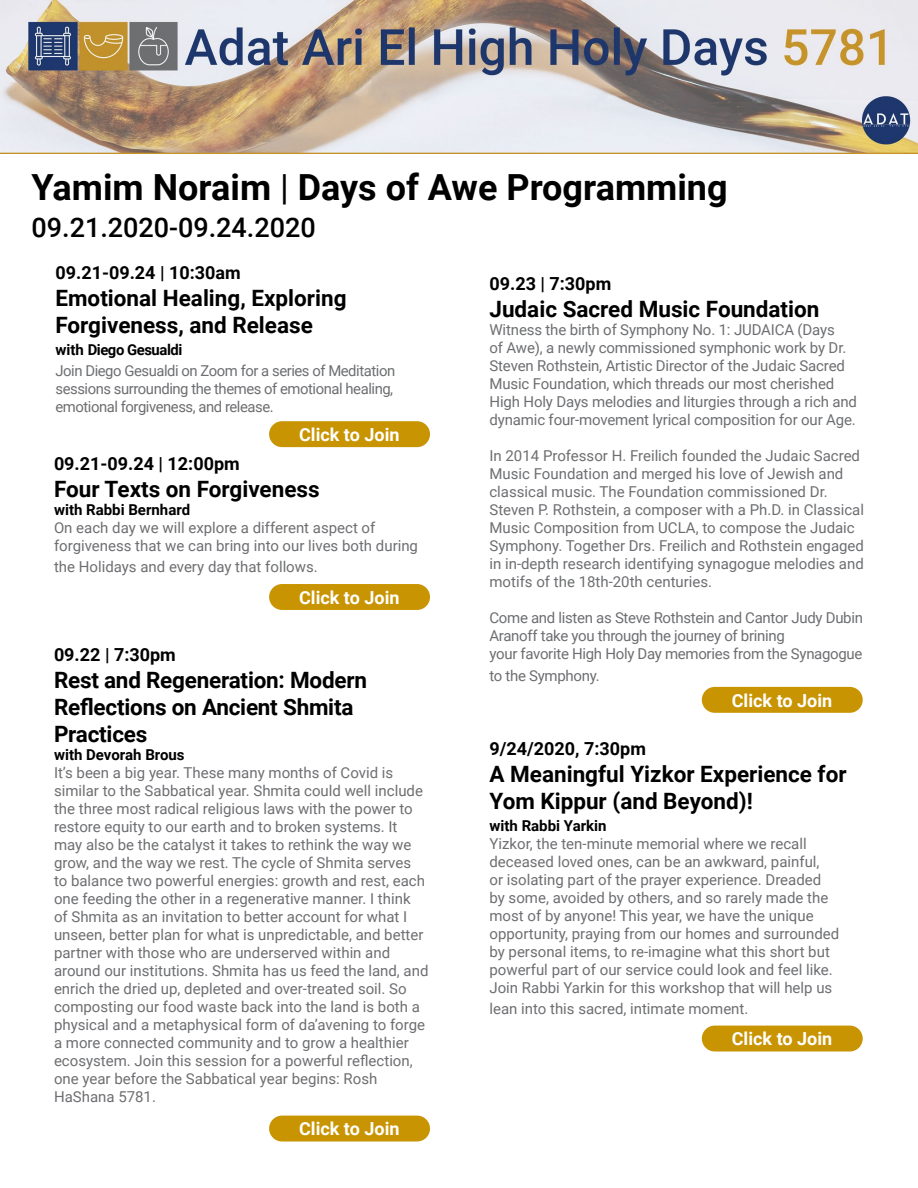
<style>
.page{position:relative;width:918px;height:1188px;background:#fff}
.page>*{position:absolute;margin:0;border:0;box-sizing:border-box;transform-origin:0 0}
.t1{font:700 36px "Roboto";color:#000}
.t2{font:500 27px "Roboto";color:#000}
.t3{font:700 22.5px/27px "Roboto";color:#000}
.t4{font:700 18px "Roboto";color:#000}
.t5{font:700 18px "Roboto";color:#fff}
.t6{font:15px/18px "Roboto";color:#6d6e71}
.t7{font:15px/18px "Roboto";letter-spacing:-.02em;color:#6d6e71}
.t8{font:15px/18.3px "Roboto";letter-spacing:-.03em;color:#6d6e71}
.t9{font:700 15px "Roboto";color:#000}
.t10{font:700 15px "Roboto";letter-spacing:-.03em;color:#000}
.s1{font-weight:400}
</style>
<div class="page">
<img style="left:0;top:0;width:918px;height:154px">
<div style="left:269px;top:421px;width:161px;height:26px;background:#c99401;border-radius:13px"></div>
<div style="left:702px;top:1026px;width:161px;height:26px;background:#c99401;border-radius:13px"></div>
<div style="left:702px;top:687px;width:161px;height:26px;background:#c99401;border-radius:13px"></div>
<div style="left:269px;top:584px;width:161px;height:26px;background:#c99401;border-radius:13px"></div>
<div style="left:269px;top:1116px;width:161px;height:26px;background:#c99401;border-radius:13px"></div>
<h1 class="t1" style="left:32px;top:162px;width:698px">Yamim Noraim <span class="s1">|</span> Days of Awe Programming</h1>
<h2 class="t2" style="left:32px;top:209px;width:286px">09.21.2020-09.24.2020</h2>
<p class="t4" style="left:56px;top:260px;width:187px">09.21-09.24 | 10:30am</p>
<h3 class="t3" style="left:56px;top:284px;width:293px">Emotional Healing, Exploring<br>Forgiveness, and Release</h3>
<p class="t10" style="left:56px;top:339px;width:128px">with Diego Gesualdi</p>
<p class="t8" style="left:56px;top:361px;width:341px">Join Diego Gesualdi on Zoom for a series of Meditation sessions surrounding the themes of emotional healing, emotional forgiveness, and release.</p>
<p class="t4" style="left:489px;top:271px;width:123px">09.23 | 7:30pm</p>
<h3 class="t3" style="left:489px;top:295px;width:332px">Judaic Sacred Music Foundation</h3>
<p class="t6" style="left:489px;top:320px;width:369px">Witness the birth of Symphony No. 1: JUDAICA (Days<br>of Awe), a newly commissioned symphonic work by Dr.<br>Steven Rothstein, Artistic Director of the Judaic Sacred Music Foundation, which threads our most cherished High Holy Days melodies and liturgies through a rich and dynamic four-movement lyrical composition for our Age.</p>
<p class="t6" style="left:489px;top:446px;width:376px">In 2014 Professor H. Freilich founded the Judaic Sacred Music Foundation and merged his love of Jewish and classical music. The Foundation commissioned Dr.<br>Steven P. Rothstein, a composer with a Ph.D. in Classical Music Composition from UCLA, to compose the Judaic Symphony. Together Drs. Freilich and Rothstein engaged in in-depth research identifying synagogue melodies and motifs of the 18th-20th centuries.</p>
<p class="t7" style="left:489px;top:608px;width:375px">Come and listen as Steve Rothstein and Cantor Judy Dubin<br>Aranoff take you through the journey of brining<br>your favorite High Holy Day memories from the Synagogue</p>
<p class="t7" style="left:489px;top:666px;width:112px">to the Symphony.</p>
<p class="t5" style="left:299px;top:422px;width:102px">Click to Join</p>
<p class="t4" style="left:54px;top:450px;width:187px">09.21-09.24 | 12:00pm</p>
<h3 class="t3" style="left:54px;top:474px;width:267px">Four Texts on Forgiveness</h3>
<p class="t9" style="left:54px;top:499px;width:138px">with Rabbi Bernhard</p>
<p class="t6" style="left:54px;top:518px;width:366px">On each day we will explore a different aspect of forgiveness that we can bring into our lives both during</p>
<p class="t6" style="left:54px;top:557px;width:265px">the Holidays and every day that follows.</p>
<p class="t5" style="left:299px;top:585px;width:102px">Click to Join</p>
<p class="t4" style="left:54px;top:642px;width:123px">09.22 | 7:30pm</p>
<h3 class="t3" style="left:54px;top:665px;width:315px">Rest and Regeneration: Modern<br>Reflections on Ancient Shmita<br>Practices</h3>
<p class="t9" style="left:54px;top:744px;width:132px">with Devorah Brous</p>
<p class="t6" style="left:54px;top:763px;width:376px">It’s been a big year. These many months of Covid is similar to the Sabbatical year. Shmita could well include the three most radical religious laws with the power to restore equity to our earth and to broken systems. It may also be the catalyst it takes to rethink the way we grow, and the way we rest. The cycle of Shmita serves<br>to balance two powerful energies: growth and rest, each one feeding the other in a regenerative manner. I think<br>of Shmita as an invitation to better account for what I unseen, better plan for what is unpredictable, and better partner with those who are underserved within and around our institutions. Shmita has us feed the land, and enrich the dried up, depleted and over-treated soil. So composting our food waste back into the land is both a physical and a metaphysical form of da’avening to forge a more connected community and to grow a healthier ecosystem. Join this session for a powerful reflection, one year before the Sabbatical year begins: Rosh HaShana 5781.</p>
<p class="t5" style="left:732px;top:688px;width:102px">Click to Join</p>
<p class="t4" style="left:489px;top:736px;width:158px">9/24/2020, 7:30pm</p>
<h3 class="t3" style="left:489px;top:760px;width:359px">A Meaningful Yizkor Experience for<br>Yom Kippur (and Beyond)!</h3>
<p class="t9" style="left:489px;top:815px;width:119px">with Rabbi Yarkin</p>
<p class="t6" style="left:489px;top:834px;width:351px">Yizkor, the ten-minute memorial where we recall deceased loved ones, can be an awkward, painful,<br>or isolating part of the prayer experience. Dreaded by some, avoided by others, and so rarely made the most of by anyone! This year, we have the unique opportunity, praying from our homes and surrounded by personal items, to re-imagine what this short but powerful part of our service could look and feel like.<br>Join Rabbi Yarkin for this workshop that will help us</p>
<p class="t6" style="left:489px;top:999px;width:260px">lean into this sacred, intimate moment.</p>
<p class="t5" style="left:732px;top:1026px;width:102px">Click to Join</p>
<p class="t5" style="left:299px;top:1116px;width:102px">Click to Join</p>
</div>
